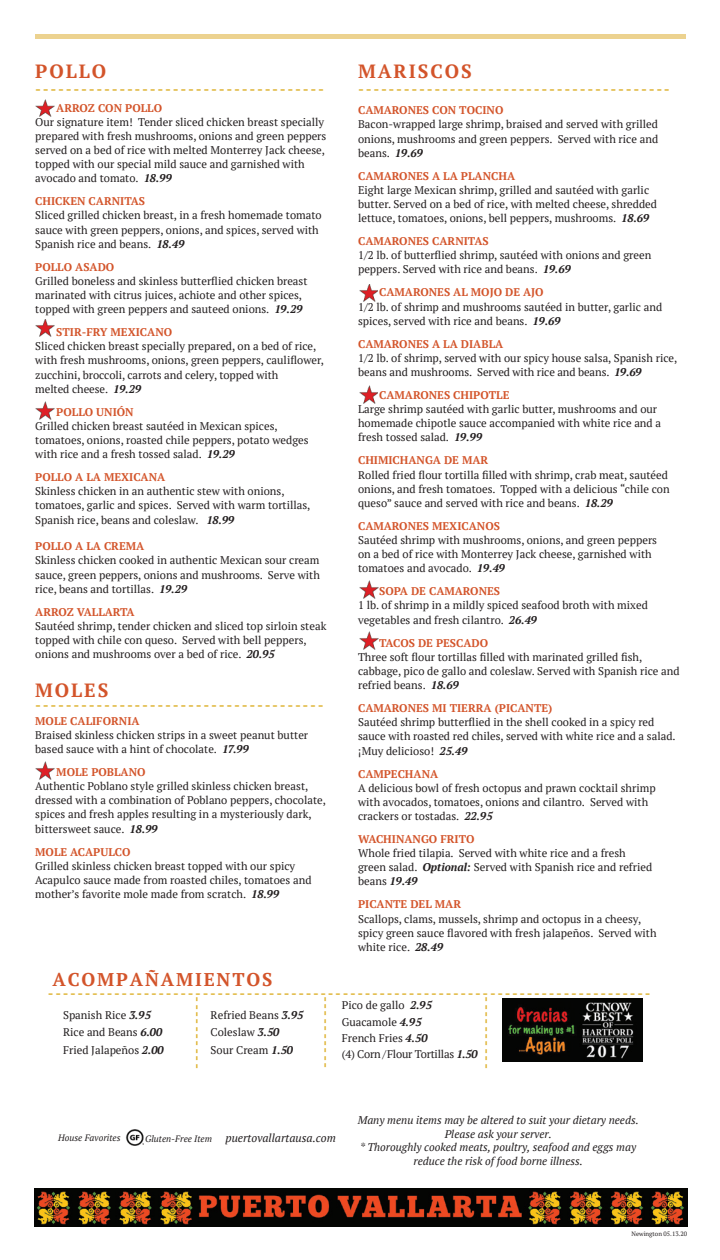
<style>
.page{position:relative;width:720px;height:1260px;background:#fff}
.page>*{position:absolute;margin:0;border:0;box-sizing:border-box;transform-origin:0 0}
.t1{font:700 19.12px "PT Serif";letter-spacing:.1em;color:#d3542a}
.t2{font:700 18.38px "PT Serif";letter-spacing:.1em;color:#d3542a}
.t3{font:700 14.38px "PT Serif";color:#dcae26}
.t4{font:700 13.75px "PT Serif";color:#dcae26}
.t5{font:italic 11.5px "PT Serif";color:#231f20}
.t6{font:11.12px/14.1px "PT Serif";color:#231f20}
.t7{font:700 11.12px "PT Serif";color:#d3542a}
.t8{font:italic 11.12px/13.4px "PT Serif";color:#231f20;text-align:center}
.t9{font:11.12px "PT Serif";letter-spacing:-.02em;color:#231f20}
.t10{font:italic 9.25px "PT Serif";color:#231f20}
.t11{font:6.25px "PT Serif";color:#231f20}
.s1{font-weight:700;font-style:italic}
.s2{font-size:14.25px}
</style>
<div class="page">
<img style="left:35px;top:99px;width:19px;height:18px">
<img style="left:35px;top:402px;width:19px;height:17px">
<img style="left:35px;top:762px;width:19px;height:18px">
<img style="left:359px;top:385px;width:18px;height:18px">
<img style="left:126px;top:1129px;width:18px;height:17px">
<img style="left:35px;top:320px;width:19px;height:17px">
<img style="left:359px;top:581px;width:19px;height:18px">
<img style="left:359px;top:284px;width:18px;height:17px">
<img style="left:359px;top:632px;width:19px;height:18px">
<img style="left:502px;top:999px;width:141px;height:62px">
<hr style="left:36px;top:34px;width:650px;height:4px;background:#ecd28f">
<img style="left:35px;top:1189px;width:652px;height:38px">
<p class="t1" style="left:35px;top:58px;width:72px">POLLO</p>
<p class="t7" style="left:56px;top:100px;width:107px">ARROZ CON POLLO</p>
<p class="t6" style="left:35px;top:115px;width:293px">Our signature item! Tender sliced chicken breast specially prepared with fresh mushrooms, onions and green peppers served on a bed of rice with melted Monterrey Jack cheese, topped with our special mild sauce and garnished with avocado and tomato. <span class="s1">18.99</span></p>
<p class="t7" style="left:35px;top:194px;width:111px">CHICKEN CARNITAS</p>
<p class="t6" style="left:35px;top:208px;width:288px">Sliced grilled chicken breast, in a fresh homemade tomato sauce with green peppers, onions, and spices, served with<br>Spanish rice and beans. <span class="s1">18.49</span></p>
<p class="t7" style="left:35px;top:259px;width:81px">POLLO ASADO</p>
<p class="t6" style="left:35px;top:274px;width:274px">Grilled boneless and skinless butterflied chicken breast marinated with citrus juices, achiote and other spices, topped with green peppers and sauteed onions. <span class="s1">19.29</span></p>
<p class="t7" style="left:56px;top:325px;width:117px">STIR-FRY MEXICANO</p>
<p class="t6" style="left:35px;top:339px;width:290px">Sliced chicken breast specially prepared, on a bed of rice, with fresh mushrooms, onions, green peppers, cauliflower, zucchini, broccoli, carrots and celery, topped with<br>melted cheese. <span class="s1">19.29</span></p>
<p class="t7" style="left:56px;top:404px;width:79px">POLLO UNIÓN</p>
<p class="t6" style="left:35px;top:419px;width:275px">Grilled chicken breast sautéed in Mexican spices, tomatoes, onions, roasted chile peppers, potato wedges with rice and a fresh tossed salad. <span class="s1">19.29</span></p>
<p class="t7" style="left:35px;top:470px;width:132px">POLLO A LA MEXICANA</p>
<p class="t6" style="left:35px;top:484px;width:277px">Skinless chicken in an authentic stew with onions, tomatoes, garlic and spices. Served with warm tortillas,<br>Spanish rice, beans and coleslaw. <span class="s1">18.99</span></p>
<p class="t7" style="left:35px;top:539px;width:111px">POLLO A LA CREMA</p>
<p class="t6" style="left:35px;top:553px;width:286px;text-align:justify">Skinless chicken cooked in authentic Mexican sour cream sauce, green peppers, onions and mushrooms. Serve with rice, beans and tortillas. <span class="s1">19.29</span></p>
<p class="t7" style="left:35px;top:604px;width:101px">ARROZ VALLARTA</p>
<p class="t6" style="left:35px;top:619px;width:293px">Sautéed shrimp, tender chicken and sliced top sirloin steak topped with chile con queso. Served with bell peppers, onions and mushrooms over a bed of rice. <span class="s1">20.95</span></p>
<p class="t3" style="left:35px;top:80px;width:290px">--------------------------------------</p>
<p class="t1" style="left:35px;top:678px;width:75px">MOLES</p>
<p class="t3" style="left:35px;top:696px;width:290px">-------------------------------<span class="s2">-------</span></p>
<p class="t7" style="left:35px;top:713px;width:106px">MOLE CALIFORNIA</p>
<p class="t6" style="left:35px;top:728px;width:274px">Braised skinless chicken strips in a sweet peanut butter based sauce with a hint of chocolate. <span class="s1">17.99</span></p>
<p class="t7" style="left:56px;top:765px;width:91px">MOLE POBLANO</p>
<p class="t6" style="left:35px;top:779px;width:292px">Authentic Poblano style grilled skinless chicken breast, dressed with a combination of Poblano peppers, chocolate, spices and fresh apples resulting in a mysteriously dark, bittersweet sauce. <span class="s1">18.99</span></p>
<p class="t7" style="left:35px;top:844px;width:97px">MOLE ACAPULCO</p>
<p class="t6" style="left:35px;top:859px;width:278px">Grilled skinless chicken breast topped with our spicy<br>Acapulco sauce made from roasted chiles, tomatoes and mother’s favorite mole made from scratch. <span class="s1">18.99</span></p>
<p class="t1" style="left:358px;top:58px;width:115px">MARISCOS</p>
<p class="t7" style="left:358px;top:103px;width:147px">CAMARONES CON TOCINO</p>
<p class="t6" style="left:358px;top:117px;width:302px;text-align:justify">Bacon-wrapped large shrimp, braised and served with grilled onions, mushrooms and green peppers. Served with rice and beans. <span class="s1">19.69</span></p>
<p class="t7" style="left:358px;top:168px;width:159px">CAMARONES A LA PLANCHA</p>
<p class="t6" style="left:358px;top:183px;width:301px">Eight large Mexican shrimp, grilled and sautéed with garlic butter. Served on a bed of rice, with melted cheese, shredded lettuce, tomatoes, onions, bell peppers, mushrooms. <span class="s1">18.69</span></p>
<p class="t7" style="left:358px;top:234px;width:132px">CAMARONES CARNITAS</p>
<p class="t6" style="left:358px;top:248px;width:295px">1/2 lb. of butterflied shrimp, sautéed with onions and green peppers. Served with rice and beans. <span class="s1">19.69</span></p>
<p class="t7" style="left:379px;top:285px;width:166px">CAMARONES AL MOJO DE AJO</p>
<p class="t6" style="left:358px;top:299px;width:306px">1/2 lb. of shrimp and mushrooms sautéed in butter, garlic and spices, served with rice and beans. <span class="s1">19.69</span></p>
<p class="t7" style="left:358px;top:337px;width:147px">CAMARONES A LA DIABLA</p>
<p class="t6" style="left:358px;top:351px;width:321px">1/2 lb. of shrimp, served with our spicy house salsa, Spanish rice, beans and mushrooms. Served with rice and beans. <span class="s1">19.69</span></p>
<p class="t7" style="left:379px;top:388px;width:132px">CAMARONES CHIPOTLE</p>
<p class="t6" style="left:358px;top:402px;width:305px">Large shrimp sautéed with garlic butter, mushrooms and our homemade chipotle sauce accompanied with white rice and a fresh tossed salad. <span class="s1">19.99</span></p>
<p class="t7" style="left:358px;top:453px;width:132px">CHIMICHANGA DE MAR</p>
<p class="t6" style="left:358px;top:467px;width:313px">Rolled fried flour tortilla filled with shrimp, crab meat, sautéed onions, and fresh tomatoes. Topped with a delicious “chile con queso” sauce and served with rice and beans. <span class="s1">18.29</span></p>
<p class="t7" style="left:358px;top:519px;width:143px">CAMARONES MEXICANOS</p>
<p class="t6" style="left:358px;top:533px;width:301px">Sautéed shrimp with mushrooms, onions, and green peppers on a bed of rice with Monterrey Jack cheese, garnished with tomatoes and avocado. <span class="s1">19.49</span></p>
<p class="t7" style="left:379px;top:584px;width:122px">SOPA DE CAMARONES</p>
<p class="t6" style="left:358px;top:598px;width:291px">1 lb. of shrimp in a mildly spiced seafood broth with mixed vegetables and fresh cilantro. <span class="s1">26.49</span></p>
<p class="t7" style="left:379px;top:635px;width:110px">TACOS DE PESCADO</p>
<p class="t6" style="left:358px;top:650px;width:323px">Three soft flour tortillas filled with marinated grilled fish, cabbage, pico de gallo and coleslaw. Served with Spanish rice and refried beans. <span class="s1">18.69</span></p>
<p class="t7" style="left:358px;top:701px;width:196px">CAMARONES MI TIERRA (PICANTE)</p>
<p class="t6" style="left:358px;top:715px;width:319px">Sautéed shrimp butterflied in the shell cooked in a spicy red sauce with roasted red chiles, served with white rice and a salad. ¡Muy delicioso! <span class="s1">25.49</span></p>
<p class="t7" style="left:358px;top:766px;width:82px">CAMPECHANA</p>
<p class="t6" style="left:358px;top:781px;width:299px">A delicious bowl of fresh octopus and prawn cocktail shrimp with avocados, tomatoes, onions and cilantro. Served with crackers or tostadas. <span class="s1">22.95</span></p>
<p class="t7" style="left:358px;top:832px;width:118px">WACHINANGO FRITO</p>
<p class="t6" style="left:358px;top:846px;width:296px">Whole fried tilapia. Served with white rice and a fresh green salad. <span class="s1">Optional:</span> Served with Spanish rice and refried beans <span class="s1">19.49</span></p>
<p class="t7" style="left:358px;top:897px;width:105px">PICANTE DEL MAR</p>
<p class="t6" style="left:358px;top:911px;width:300px">Scallops, clams, mussels, shrimp and octopus in a cheesy, spicy green sauce flavored with fresh jalapeños. Served with white rice. <span class="s1">28.49</span></p>
<p class="t3" style="left:358px;top:80px;width:313px">-----------------------------------------</p>
<p class="t2" style="left:52px;top:967px;width:222px">ACOMPAÑAMIENTOS</p>
<p class="t4" style="left:48px;top:985px;width:604px">----------------------------------------------------------------------------------</p>
<p class="t6" style="left:211px;top:1007px;width:94px">Refried Beans <span class="s1">3.95</span></p>
<p class="t6" style="left:211px;top:1025px;width:70px">Coleslaw <span class="s1">3.50</span></p>
<p class="t6" style="left:211px;top:1043px;width:84px">Sour Cream <span class="s1">1.50</span></p>
<p class="t4" style="left:187px;top:1069px;width:74px;rotate:-90deg">----------</p>
<p class="t4" style="left:315px;top:1068px;width:74px;rotate:-90deg">----------</p>
<p class="t4" style="left:476px;top:1069px;width:74px;rotate:-90deg">----------</p>
<p class="t6" style="left:342px;top:998px;width:92px">Pico de gallo <span class="s1">2.95</span></p>
<p class="t6" style="left:342px;top:1015px;width:81px">Guacamole <span class="s1">4.95</span></p>
<p class="t6" style="left:342px;top:1031px;width:87px">French Fries <span class="s1">4.50</span></p>
<p class="t9" style="left:342px;top:1047px;width:138px">(4) Corn / Flour Tortillas <span class="s1">1.50</span></p>
<p class="t6" style="left:63px;top:1007px;width:89px">Spanish Rice <span class="s1">3.95</span></p>
<p class="t6" style="left:63px;top:1025px;width:101px">Rice and Beans <span class="s1">6.00</span></p>
<p class="t6" style="left:63px;top:1043px;width:102px">Fried Jalapeños <span class="s1">2.00</span></p>
<p class="t10" style="left:58px;top:1132px;width:64px">House Favorites</p>
<p class="t10" style="left:145px;top:1133px;width:68px">Gluten-Free Item</p>
<p class="t5" style="left:226px;top:1130px;width:112px">puertovallartausa.com</p>
<p class="t8" style="left:358px;top:1114px;width:282px">Many menu items may be altered to suit your dietary needs.<br>Please ask your server.<br>* Thoroughly cooked meats, poultry, seafood and eggs may reduce the risk of food borne illness.</p>
<p class="t11" style="left:631px;top:1229px;width:57px">Newington 05.13.20</p>
</div>
